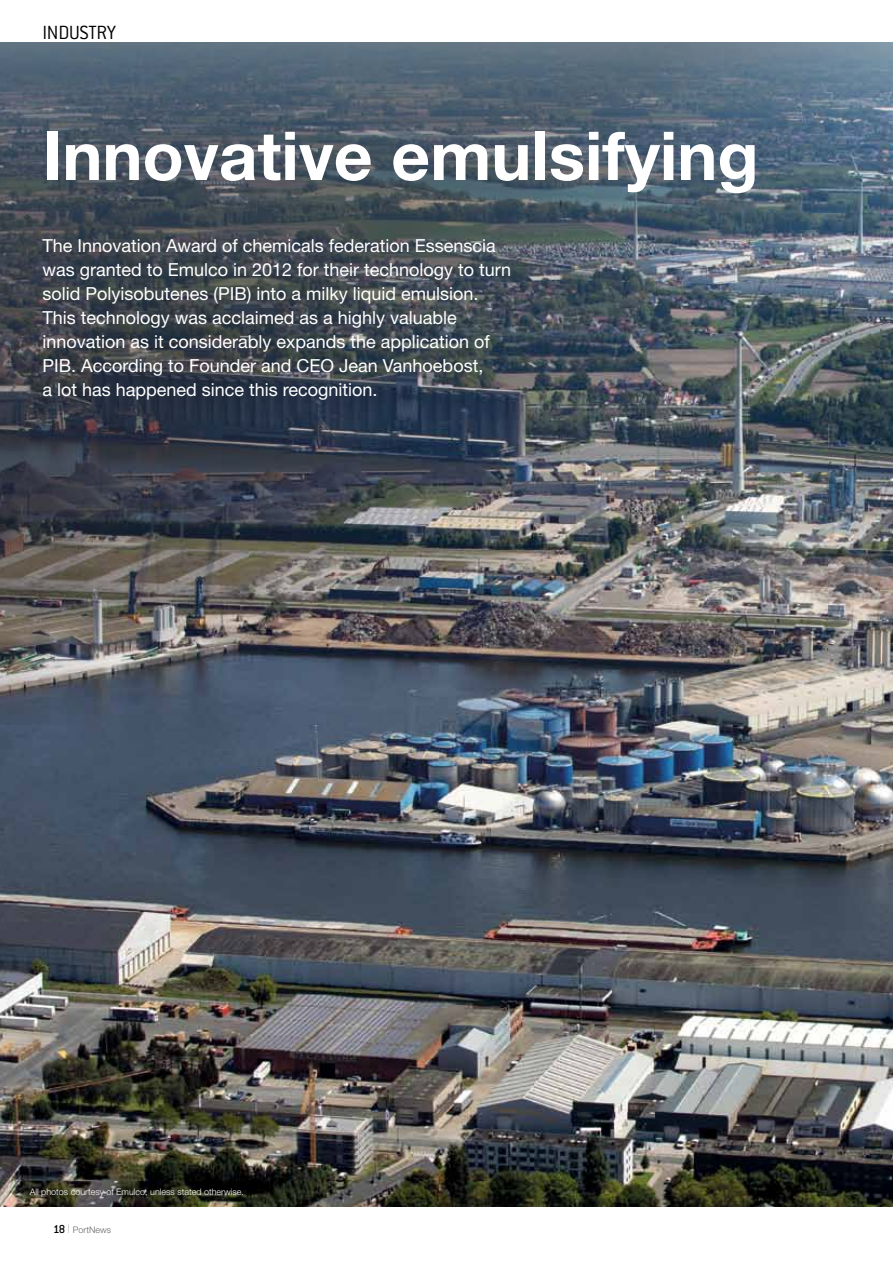
<style>
.page{position:relative;width:893px;height:1263px;background:#fff}
.page>*{position:absolute;margin:0;border:0;box-sizing:border-box;transform-origin:0 0}
.t1{font:700 67.5px "Helvetica Neue LT Std";color:#fff}
.t2{font:300 21px "Conduit ITC";letter-spacing:-.02em;color:#000}
.t3{font:18px/24px "Helvetica Neue LT Std";color:#fff}
.t4{font:300 9px "Helvetica Neue LT Std";color:#fff}
.t5{font:300 9px "Helvetica Neue LT Std";color:#676767}
.s1{font-family:"Conduit ITC";font-weight:500;font-size:12.75px;color:#000}
.s2{font-weight:200;font-size:12px}
</style>
<div class="page">
<img style="left:0;top:725px;width:893px;height:481px">
<img style="left:0;top:43px;width:893px;height:682px">
<p class="t2" style="left:43px;top:21px;width:75px">INDUSTRY</p>
<h1 class="t1" style="left:43px;top:114px;width:718px">Innovative emulsifying</h1>
<p class="t3" style="left:43px;top:233px;width:470px">The Innovation Award of chemicals federation Essenscia was granted to Emulco in 2012 for their technology to turn solid Polyisobutenes (PIB) into a milky liquid emulsion.<br>This technology was acclaimed as a highly valuable innovation as it considerably expands the application of PIB. According to Founder and CEO Jean Vanhoebost,<br>a lot has happened since this recognition.</p>
<p class="t4" style="left:30px;top:1186px;width:216px">All photos courtesy of Emulco, unless stated otherwise.</p>
<p class="t5" style="left:53px;top:1224px;width:59px"><span class="s1">18</span> <span class="s2">I</span> PortNews</p>
</div>
